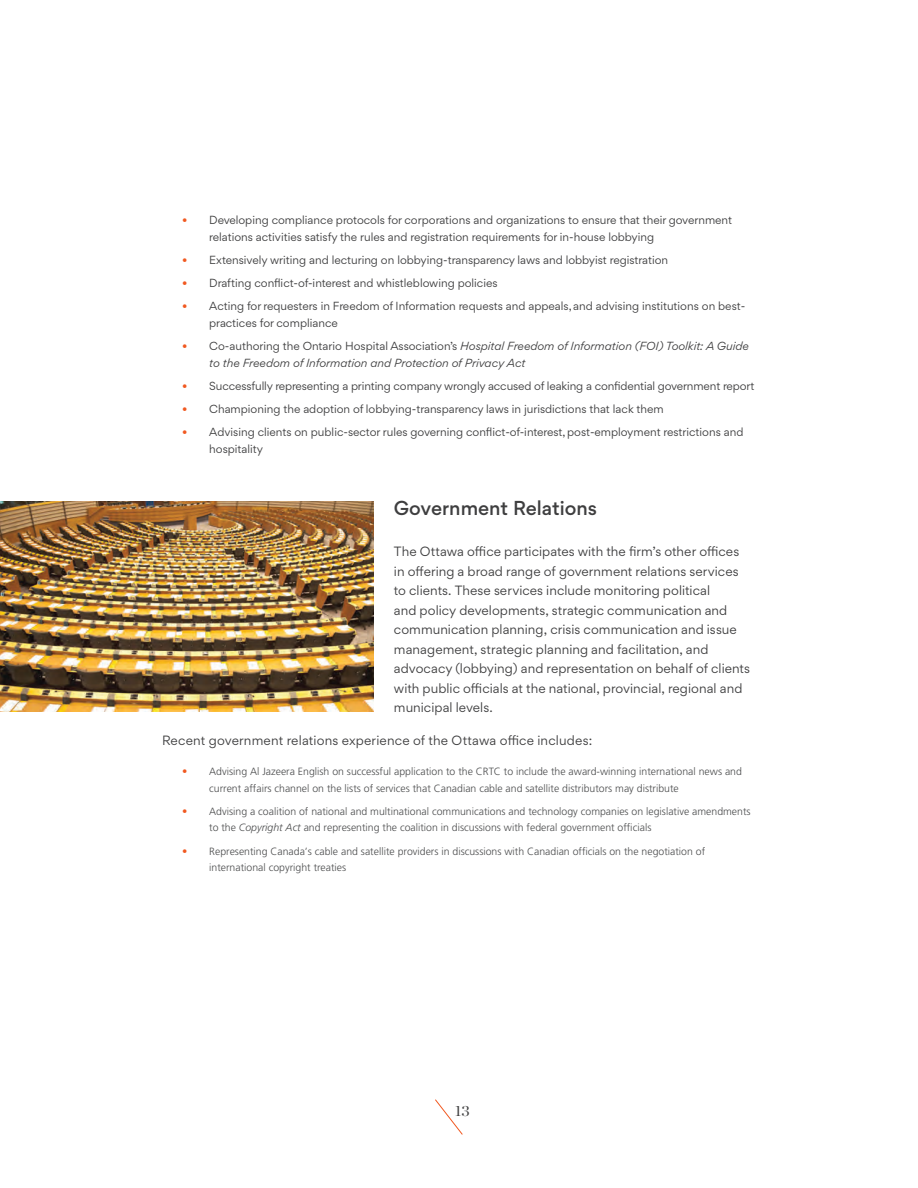
<style>
.page{position:relative;width:918px;height:1188px;background:#fff}
.page>*{position:absolute;margin:0;border:0;box-sizing:border-box;transform-origin:0 0}
.t1{font:500 18px "Gordita";color:#3e3e3f}
.t2{font:15px "Chronicle Display";color:#3e3e3f}
.t3{font:12px/19.5px "Gordita";letter-spacing:.005em;color:#3e3e3f}
.t4{font:10.5px/16.5px "Gordita";color:#3e3e3f}
.t5{font:300 10.5px/16.5px "Frutiger LT Std";color:#4b4c4d}
.t6{font:italic 10.5px/16.5px "Gordita";color:#3e3e3f}
.s1{color:#f15921}
.s2{font-style:normal;color:#f15921}
.s3{font-style:normal}
.s4{font-family:"Gordita";font-weight:400;color:#f15921}
.s5{font-style:italic}
</style>
<div class="page">
<svg style="left:435px;top:1099px;width:28px;height:36px"></svg>
<img style="left:0;top:501px;width:374px;height:211px">
<p class="t4" style="left:209px;top:212px;width:524px;text-indent:-27px"><span class="s1">•</span> Developing compliance protocols for corporations and organizations to ensure that their government relations activities satisfy the rules and registration requirements for in-house lobbying</p>
<p class="t4" style="left:182px;top:251px;width:487px"><span class="s1">•</span> Extensively writing and lecturing on lobbying-transparency laws and lobbyist registration</p>
<p class="t4" style="left:182px;top:275px;width:317px"><span class="s1">•</span> Drafting conflict-of-interest and whistleblowing policies</p>
<p class="t4" style="left:209px;top:298px;width:538px;text-indent:-27px"><span class="s1">•</span> Acting for requesters in Freedom of Information requests and appeals, and advising institutions on best&shy;practices for compliance</p>
<p class="t6" style="left:209px;top:338px;width:541px;text-indent:-27px"><span class="s2">•</span> <span class="s3">Co-authoring the Ontario Hospital Association’s</span> Hospital Freedom of Information (FOI) Toolkit: A Guide to the Freedom of Information and Protection of Privacy Act</p>
<p class="t4" style="left:182px;top:377px;width:574px"><span class="s1">•</span> Successfully representing a printing company wrongly accused of leaking a confidential government report</p>
<p class="t4" style="left:182px;top:401px;width:483px"><span class="s1">•</span> Championing the adoption of lobbying-transparency laws in jurisdictions that lack them</p>
<p class="t4" style="left:209px;top:424px;width:536px;text-indent:-27px"><span class="s1">•</span> Advising clients on public-sector rules governing conflict-of-interest, post-employment restrictions and hospitality</p>
<h1 class="t1" style="left:394px;top:495px;width:205px">Government Relations</h1>
<p class="t3" style="left:394px;top:541px;width:358px">The Ottawa office participates with the firm’s other offices in offering a broad range of government relations services to clients. These services include monitoring political<br>and policy developments, strategic communication and communication planning, crisis communication and issue management, strategic planning and facilitation, and advocacy (lobbying) and representation on behalf of clients with public officials at the national, provincial, regional and municipal levels.</p>
<p class="t3" style="left:162px;top:730px;width:432px">Recent government relations experience of the Ottawa office includes:</p>
<p class="t5" style="left:209px;top:763px;width:534px;text-indent:-27px"><span class="s4">•</span> Advising Al Jazeera English on successful application to the CRTC to include the award-winning international news and current affairs channel on the lists of services that Canadian cable and satellite distributors may distribute</p>
<p class="t5" style="left:209px;top:803px;width:543px;text-indent:-27px"><span class="s4">•</span> Advising a coalition of national and multinational communications and technology companies on legislative amendments to the <span class="s5">Copyright Act</span> and representing the coalition in discussions with federal government officials</p>
<p class="t5" style="left:209px;top:843px;width:497px;text-indent:-27px"><span class="s4">•</span> Representing Canada’s cable and satellite providers in discussions with Canadian officials on the negotiation of international copyright treaties</p>
<h2 class="t2" style="left:455px;top:1100px;width:16px">13</h2>
</div>
